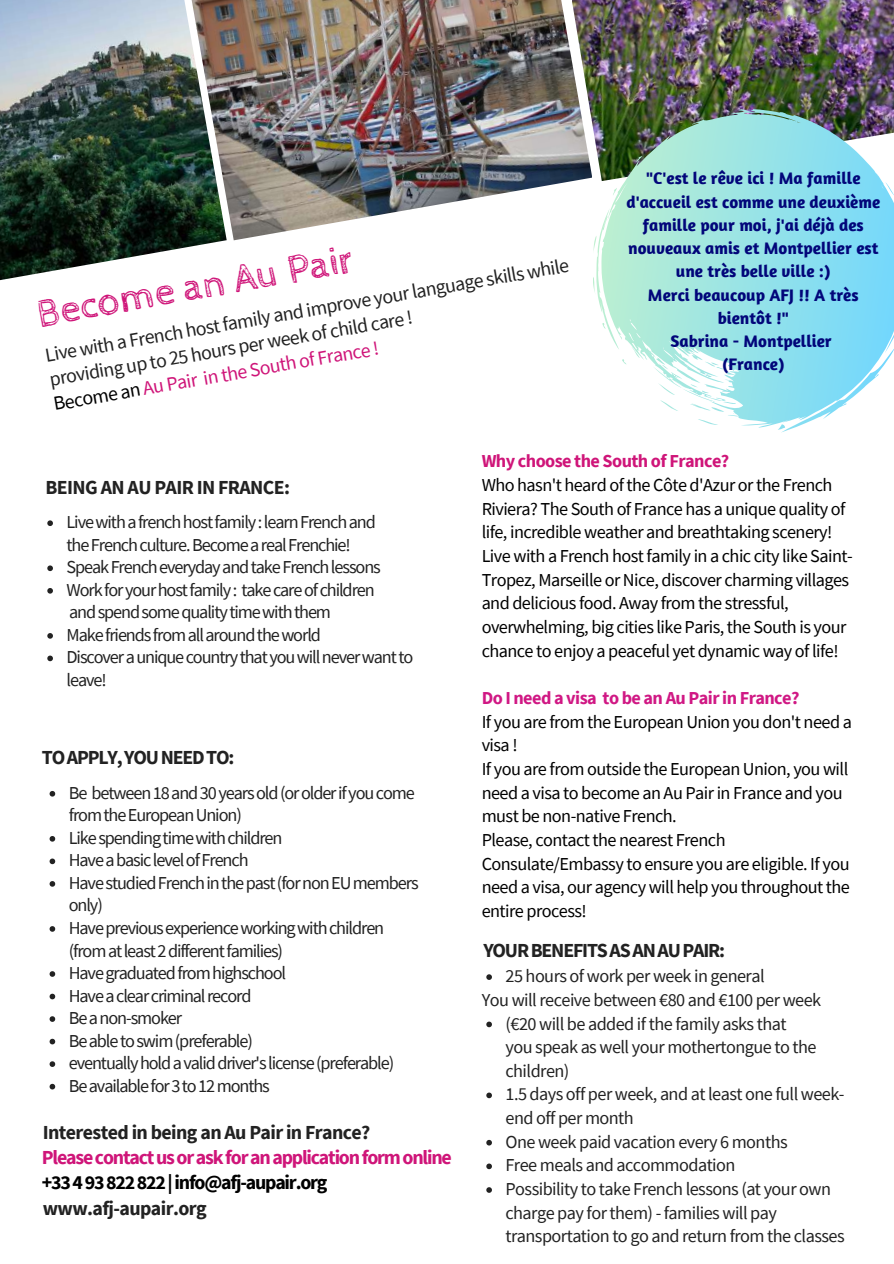
<style>
.page{position:relative;width:894px;height:1264px;background:#fff}
.page>*{position:absolute;margin:0;border:0;box-sizing:border-box;transform-origin:0 0}
.t1{font:39.75px "Cabin Sketch";color:#cf1579}
.t2{font:19.8px/24.6px "Source Sans Pro";color:#222}
.t3{font:700 19.8px "Source Sans Pro";letter-spacing:-.03em;color:#222}
.t4{font:700 19.8px "Source Sans Pro";letter-spacing:-.06em;color:#cf1579}
.t5{font:700 19.8px "Source Sans Pro";letter-spacing:-.06em;color:#222}
.t6{font:700 19.8px "Source Sans Pro";letter-spacing:-.06em;color:#000}
.t7{font:18.15px/22.5px "Source Sans Pro";letter-spacing:-.06em;color:#222}
.t8{font:18.15px/23.7px "Source Sans Pro";letter-spacing:-.03em;color:#000}
.t9{font:18.15px/23.7px "Source Sans Pro";letter-spacing:-.03em;color:#222}
.t10{font:700 18.15px "Source Sans Pro";letter-spacing:-.03em;color:#d01884}
.t11{font:700 18.15px "Source Sans Pro";letter-spacing:-.03em;color:#cf1579}
.t12{font:700 17.1px/23.2px "Amaranth";color:#02067a;text-align:center}
.s1{color:#000}
.s2{color:#cf1579}
</style>
<div class="page">
<img style="left:227px;top:0;width:346px;height:240px">
<img style="left:571px;top:0;width:322px;height:181px">
<img style="left:0;top:0;width:227px;height:281px">
<svg style="left:592px;top:107px;width:301px;height:325px"></svg>
<svg style="left:47px;top:520px;width:6px;height:6px"></svg>
<svg style="left:47px;top:565px;width:6px;height:6px"></svg>
<svg style="left:47px;top:588px;width:6px;height:5px"></svg>
<svg style="left:47px;top:633px;width:6px;height:5px"></svg>
<svg style="left:47px;top:655px;width:6px;height:6px"></svg>
<svg style="left:50px;top:791px;width:5px;height:5px"></svg>
<svg style="left:50px;top:836px;width:5px;height:5px"></svg>
<svg style="left:50px;top:858px;width:5px;height:6px"></svg>
<svg style="left:50px;top:881px;width:5px;height:5px"></svg>
<svg style="left:50px;top:926px;width:5px;height:5px"></svg>
<svg style="left:50px;top:971px;width:5px;height:5px"></svg>
<svg style="left:50px;top:993px;width:5px;height:6px"></svg>
<svg style="left:50px;top:1016px;width:5px;height:5px"></svg>
<svg style="left:50px;top:1038px;width:5px;height:6px"></svg>
<svg style="left:50px;top:1061px;width:5px;height:5px"></svg>
<svg style="left:50px;top:1083px;width:5px;height:6px"></svg>
<svg style="left:486px;top:974px;width:6px;height:5px"></svg>
<svg style="left:486px;top:1021px;width:6px;height:6px"></svg>
<svg style="left:486px;top:1092px;width:6px;height:6px"></svg>
<svg style="left:486px;top:1139px;width:6px;height:6px"></svg>
<svg style="left:486px;top:1163px;width:6px;height:6px"></svg>
<svg style="left:486px;top:1187px;width:6px;height:5px"></svg>
<h1 class="t1" style="left:34px;top:292px;width:322px;rotate:-10deg">Become an Au Pair</h1>
<p class="t2" style="left:43px;top:343px;width:532px;rotate:-10deg">Live with a French host family and improve your language skills while providing up to 25 hours per week of child care !<br><span class="s1">Become an</span> <span class="s2">Au Pair in the South of France !</span></p>
<p class="t12" style="left:626px;top:166px;width:255px">"C'est le rêve ici ! Ma famille d'accueil est comme une deuxième famille pour moi, j'ai déjà des nouveaux amis et Montpellier est une très belle ville :)<br>Merci beaucoup AFJ !! A très bientôt !"<br>Sabrina - Montpellier<br>(France)</p>
<p class="t3" style="left:45px;top:474px;width:246px">BEING AN AU PAIR IN FRANCE:</p>
<p class="t7" style="left:66px;top:510px;width:348px">Livewithafrenchhostfamily:learnFrenchand theFrenchculture.BecomearealFrenchie!<br>SpeakFrencheverydayandtakeFrenchlessons Workforyourhostfamily: takecareofchildren andspendsomequalitytimewiththem Makefriendsfromallaroundtheworld Discoverauniquecountrythatyouwillneverwantto leave!</p>
<p class="t5" style="left:42px;top:744px;width:194px">TOAPPLY,YOUNEEDTO:</p>
<p class="t7" style="left:69px;top:781px;width:351px">Be between18and30yearsold(orolderifyoucome fromtheEuropeanUnion)<br>Likespendingtimewithchildren HaveabasiclevelofFrench HavestudiedFrenchinthepast(fornonEUmembers only)<br>Havepreviousexperienceworkingwithchildren (fromatleast2differentfamilies)<br>Havegraduatedfromhighschool Haveaclearcriminalrecord<br>Beanon-smoker<br>Beabletoswim(preferable) eventuallyholdavaliddriver'slicense(preferable)<br>Beavailablefor3to12months</p>
<p class="t3" style="left:43px;top:1119px;width:329px">Interested in being an Au Pair in France?</p>
<p class="t4" style="left:42px;top:1144px;width:411px">Pleasecontactusoraskforanapplicationformonline</p>
<p class="t6" style="left:42px;top:1169px;width:287px">+33493822822|info@afj-aupair.org</p>
<p class="t3" style="left:43px;top:1194px;width:165px">www.afj-aupair.org</p>
<p class="t11" style="left:481px;top:449px;width:249px">Why choose the South of France?</p>
<p class="t8" style="left:481px;top:473px;width:372px">Who hasn't heard of the Côte d'Azur or the French Riviera? The South of France has a unique quality of life, incredible weather and breathtaking scenery!<br>Live with a French host family in a chic city like Saint-Tropez, Marseille or Nice, discover charming villages and delicious food. Away from the stressful, overwhelming, big cities like Paris, the South is your chance to enjoy a peaceful yet dynamic way of life!</p>
<p class="t10" style="left:481px;top:686px;width:319px">Do I need a visa to be an Au Pair in France?</p>
<p class="t8" style="left:481px;top:709px;width:371px">If you are from the European Union you don't need a visa !<br>If you are from outside the European Union, you will need a visa to become an Au Pair in France and you must be non-native French.<br>Please, contact the nearest French Consulate/Embassy to ensure you are eligible. If you need a visa, our agency will help you throughout the entire process!</p>
<p class="t5" style="left:483px;top:937px;width:243px">YOURBENEFITSASANAUPAIR:</p>
<p class="t9" style="left:505px;top:963px;width:260px">25 hours of work per week in general</p>
<p class="t9" style="left:505px;top:1011px;width:340px">(€20 will be added if the family asks that<br>you speak as well your mothertongue to the children)<br>1.5 days off per week, and at least one full week&shy;end off per month<br>One week paid vacation every 6 months<br>Free meals and accommodation<br>Possibility to take French lessons (at your own charge pay for them) - families will pay transportation to go and return from the classes</p>
<p class="t9" style="left:481px;top:987px;width:341px">You will receive between €80 and €100 per week</p>
</div>
